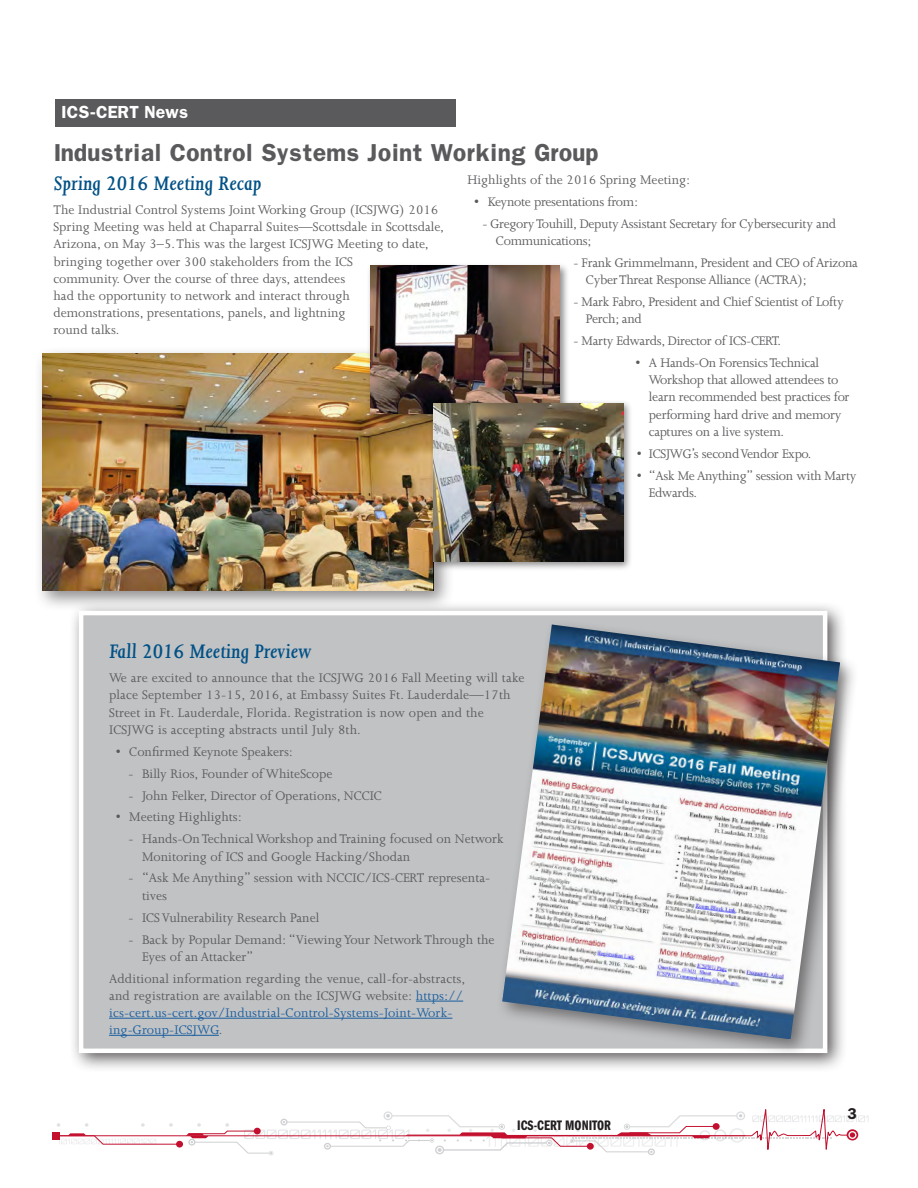
<style>
.page{position:relative;width:918px;height:1188px;background:#fff}
.page>*{position:absolute;margin:0;border:0;box-sizing:border-box;transform-origin:0 0}
.t1{font:italic 600 22.5px "Joanna";color:#005187}
.t2{font:21px "Franklin Demi";color:#5a5a5d}
.t3{font:15px "Franklin Demi";color:#fff}
.Bullets{font:14.25px/17.1px "Joanna";color:#5a5a5d}
.Bullets-2{font:14.25px/17.1px "Joanna";letter-spacing:-.02em;color:#5a5a5d}
.t4{font:14.25px "Franklin Gothic Demi Cmpr";color:#231f20;scale:1.04 1}
.t5{font:13.5px "Franklin Demi";color:#231f20}
.s1{color:#175d9e}
</style>
<div class="page">
<svg style="left:57px;top:1110px;width:811px;height:46px"></svg>
<div style="left:849px;top:1132px;width:7px;height:6px;background:#c3102f;border-radius:50%"></div>
<div style="left:848px;top:1131px;width:8px;height:8px;border:1px solid #fff;border-radius:50%"></div>
<div style="left:52px;top:1132px;width:8px;height:8px;background:#c3102f"></div>
<div style="left:35px;top:346px;width:419px;height:265px;background:#231f20;opacity:.51"></div>
<img style="left:42px;top:354px;width:391px;height:236px">
<div style="left:367px;top:262px;width:203px;height:161px;background:#231f20;opacity:.51"></div>
<img style="left:370px;top:266px;width:190px;height:148px">
<div style="left:430px;top:400px;width:203px;height:172px;background:#231f20;opacity:.51"></div>
<img style="left:433px;top:403px;width:190px;height:159px">
<div style="left:55px;top:99px;width:400px;height:27px;background:#5a5a5d"></div>
<div style="left:68px;top:600px;width:780px;height:473px;background:#231f20;opacity:.75"></div>
<div style="left:79px;top:611px;width:748px;height:442px;background:#c1c2c4;border:4px solid #fff"></div>
<hr style="left:416px;top:1001px;width:47px;height:1px;background:#175d9e">
<hr style="left:109px;top:1018px;width:343px;height:1px;background:#175d9e">
<hr style="left:109px;top:1035px;width:110px;height:1px;background:#175d9e">
<div style="left:496px;top:618px;width:363px;height:440px;background:#231f20;opacity:.51"></div>
<img style="left:502px;top:624px;width:338px;height:415px">
<h1 class="t3" style="left:62px;top:102px;width:128px">ICS-CERT News</h1>
<h2 class="t2" style="left:54px;top:138px;width:546px">Industrial Control Systems Joint Working Group</h2>
<h3 class="t1" style="left:53px;top:172px;width:209px">Spring 2016 Meeting Recap</h3>
<p class="Bullets" style="left:53px;top:202px;width:392px">The Industrial Control Systems Joint Working Group (ICSJWG) 2016<br>Spring Meeting was held at Chaparral Suites—Scottsdale in Scottsdale, Arizona, on May 3–5. This was the largest ICSJWG Meeting to date, bringing together over 300 stakeholders from the ICS<br>community. Over the course of three days, attendees<br>had the opportunity to network and interact through<br>demonstrations, presentations, panels, and lightning<br>round talks.</p>
<p class="Bullets" style="left:467px;top:172px;width:224px">Highlights of the 2016 Spring Meeting:</p>
<p class="Bullets-2" style="left:474px;top:193px;width:165px">• Keynote presentations from:</p>
<p class="Bullets-2" style="left:496px;top:215px;width:342px;text-indent:-13px">- Gregory Touhill, Deputy Assistant Secretary for Cybersecurity and<br>Communications;</p>
<p class="Bullets-2" style="left:586px;top:254px;width:274px;text-indent:-13px">- Frank Grimmelmann, President and CEO of Arizona<br>Cyber Threat Response Alliance (ACTRA);</p>
<p class="Bullets-2" style="left:586px;top:294px;width:259px;text-indent:-13px">- Mark Fabro, President and Chief Scientist of Lofty<br>Perch; and</p>
<p class="Bullets-2" style="left:573px;top:333px;width:209px">- Marty Edwards, Director of ICS-CERT.</p>
<p class="Bullets-2" style="left:649px;top:355px;width:202px;text-indent:-14px">• A Hands-On Forensics Technical Workshop that allowed attendees to learn recommended best practices for performing hard drive and memory captures on a live system.</p>
<p class="Bullets-2" style="left:637px;top:445px;width:176px">• ICSJWG’s second Vendor Expo.</p>
<p class="Bullets-2" style="left:649px;top:467px;width:209px;text-indent:-12px">• “Ask Me Anything” session with Marty<br>Edwards.</p>
<h3 class="t1" style="left:109px;top:640px;width:204px">Fall 2016 Meeting Preview</h3>
<p class="Bullets" style="left:109px;top:670px;width:417px">We are excited to announce that the ICSJWG 2016 Fall Meeting will take place September 13-15, 2016, at Embassy Suites Ft. Lauderdale—17th Street in Ft. Lauderdale, Florida. Registration is now open and the ICSJWG is accepting abstracts until July 8th.</p>
<p class="Bullets" style="left:116px;top:743px;width:179px">• Confirmed Keynote Speakers:</p>
<p class="Bullets" style="left:129px;top:765px;width:206px">- Billy Rios, Founder of WhiteScope</p>
<p class="Bullets" style="left:129px;top:787px;width:255px">- John Felker, Director of Operations, NCCIC</p>
<p class="Bullets" style="left:116px;top:809px;width:128px">• Meeting Highlights:</p>
<p class="Bullets" style="left:142px;top:831px;width:363px;text-indent:-14px">- Hands-On Technical Workshop and Training focused on Network<br>Monitoring of ICS and Google Hacking/Shodan</p>
<p class="Bullets" style="left:142px;top:870px;width:350px;text-indent:-13px">- “Ask Me Anything” session with NCCIC/ICS-CERT representa&shy;tives</p>
<p class="Bullets" style="left:129px;top:909px;width:192px">- ICS Vulnerability Research Panel</p>
<p class="Bullets" style="left:142px;top:931px;width:354px;text-indent:-14px">- Back by Popular Demand: “Viewing Your Network Through the<br>Eyes of an Attacker”</p>
<p class="Bullets" style="left:109px;top:970px;width:358px">Additional information regarding the venue, call-for-abstracts, and registration are available on the ICSJWG website: <span class="s1">https:// ics-cert.us-cert.gov/Industrial-Control-Systems-Joint-Work&shy;ing-Group-ICSJWG</span>.</p>
<p class="t4" style="left:517px;top:1117px;width:92px">ICS-CERT MONITOR</p>
<p class="t5" style="left:847px;top:1104px;width:11px">3</p>
</div>
